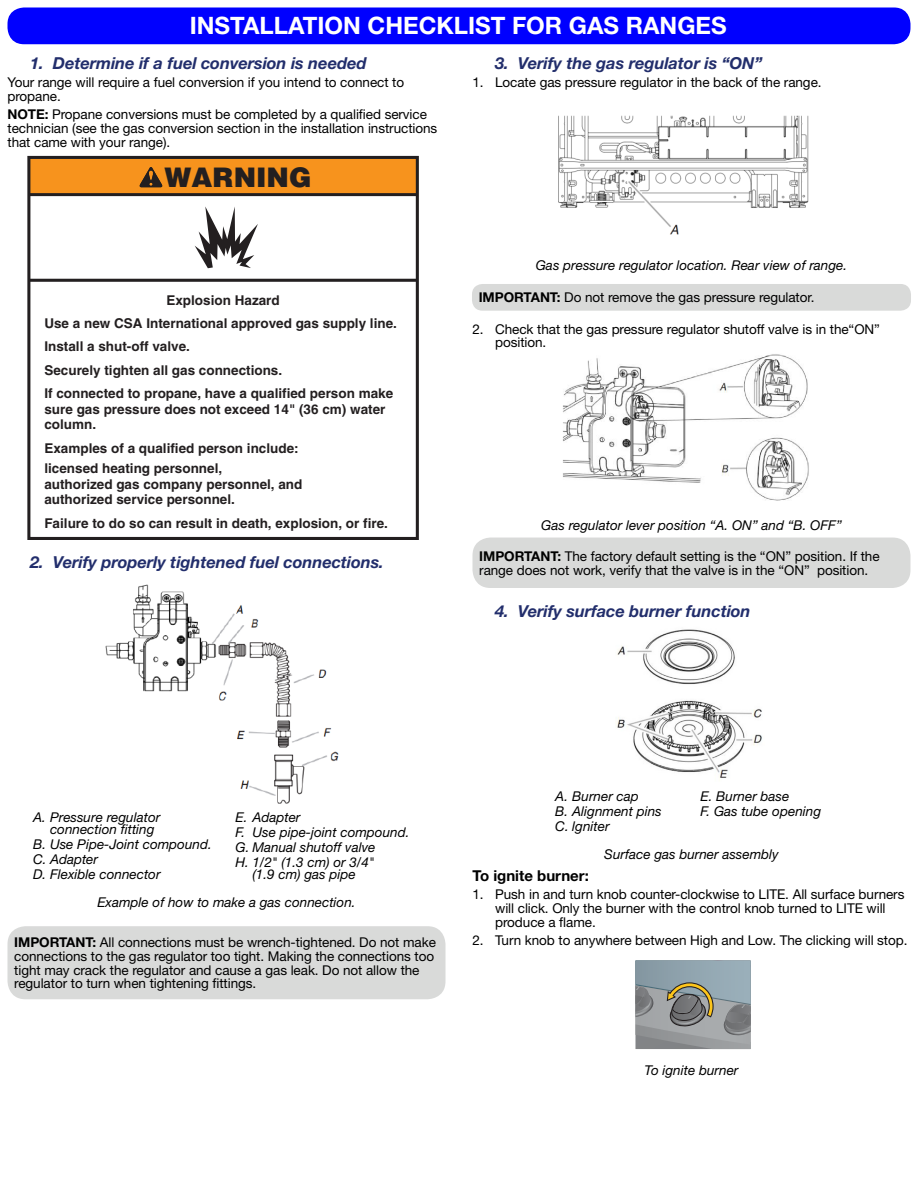
<style>
.page{position:relative;width:918px;height:1188px;background:#fff}
.page>*{position:absolute;margin:0;border:0;box-sizing:border-box;transform-origin:0 0}
.t1{font:900 27px "Helvetica";color:#231f20}
.t2{font:700 24px "Helvetica Neue LT Std";color:#fff}
.t3{font:italic 700 16.5px "Helvetica Neue LT Std";letter-spacing:-.005em;color:#222e6c}
.t4{font:700 15px "Helvetica Neue LT Std";color:#000}
.Body{font:13.5px/13.8px "Helvetica Neue LT Std";letter-spacing:-.005em;color:#000}
.Table_Callouts{font:italic 13.5px/15px "Helvetica Neue LT Std";color:#000}
.t5{font:700 13.5px/23.2px "Helvetica";color:#231f20}
.s1{font-weight:700}
.s2{font-weight:700;color:#040503}
</style>
<div class="page">
<div style="left:8px;top:8px;width:902px;height:36px;background:#00f;border-radius:16px"></div>
<div style="left:472px;top:284px;width:439px;height:27px;background:#d9dad9;border-radius:11px"></div>
<div style="left:472px;top:538px;width:438px;height:50px;background:#d9dad9;border-radius:18px"></div>
<hr style="left:29px;top:279px;width:388px;height:3px;background:#231f20">
<div style="left:29px;top:159px;width:388px;height:36px;background:#f7931d"></div>
<div style="left:27px;top:156px;width:392px;height:384px;border:3px solid #231f20"></div>
<svg style="left:139px;top:167px;width:24px;height:20px"></svg>
<svg style="left:195px;top:207px;width:63px;height:61px"></svg>
<hr style="left:29px;top:193px;width:389px;height:3px;background:#231f20">
<img style="left:105px;top:584px;width:234px;height:220px">
<img style="left:558px;top:115px;width:251px;height:120px">
<img style="left:563px;top:354px;width:246px;height:147px">
<img style="left:617px;top:629px;width:145px;height:149px">
<svg style="left:635px;top:961px;width:116px;height:88px;background:#8f9698"></svg>
<div style="left:8px;top:926px;width:438px;height:73px;background:#d9dad9;border-radius:18px"></div>
<p class="t2" style="left:190px;top:11px;width:538px">INSTALLATION CHECKLIST FOR GAS RANGES</p>
<p class="t3" style="left:30px;top:53px;width:338px">1. Determine if a fuel conversion is needed</p>
<p class="Body" style="left:8px;top:75px;width:398px">Your range will require a fuel conversion if you intend to connect to propane.</p>
<p class="Body" style="left:8px;top:108px;width:431px"><span class="s1">NOTE:</span> Propane conversions must be completed by a qualified service technician (see the gas conversion section in the installation instructions that came with your range).</p>
<p class="t3" style="left:495px;top:53px;width:269px">3. Verify the gas regulator is “ON”</p>
<p class="Body" style="left:472px;top:75px;width:351px">1. Locate gas pressure regulator in the back of the range.</p>
<p class="t1" style="left:165px;top:159px;width:148px">WARNING</p>
<p class="t5" style="left:44px;top:288px;width:354px;text-indent:122px">Explosion Hazard<br>Use a new CSA International approved gas supply line.<br>Install a shut-off valve.<br>Securely tighten all gas connections.<br>If connected to propane, have a qualified person make</p>
<p class="t5" style="left:44px;top:401px;width:343px;line-height:15.8px">sure gas pressure does not exceed 14" (36 cm) water column.</p>
<p class="t5" style="left:44px;top:438px;width:256px;line-height:20.2px">Examples of a qualified person include: licensed heating personnel,</p>
<p class="t5" style="left:44px;top:476px;width:260px;line-height:15.8px">authorized gas company personnel, and authorized service personnel.</p>
<p class="t5" style="left:44px;top:511px;width:345px">Failure to do so can result in death, explosion, or fire.</p>
<p class="t3" style="left:30px;top:552px;width:355px">2. Verify properly tightened fuel connections.</p>
<p class="Table_Callouts" style="left:536px;top:258px;width:313px">Gas pressure regulator location. Rear view of range.</p>
<p class="Body" style="left:479px;top:290px;width:337px"><span class="s1">IMPORTANT:</span> Do not remove the gas pressure regulator.</p>
<p class="Table_Callouts" style="left:506px;top:288px;width:372px">Figure D: Gas pressure regulator location. Rear view of range.</p>
<p class="Body" style="left:495px;top:322px;width:386px;text-indent:-23px">2. Check that the gas pressure regulator shutoff valve is in the“ON” position.</p>
<p class="Table_Callouts" style="left:541px;top:518px;width:302px">Gas regulator lever position “A. ON” and “B. OFF”</p>
<p class="Body" style="left:479px;top:549px;width:402px"><span class="s2">IM</span><span class="s1">PORTANT:</span> The factory default setting is the “ON” position. If the range does not work, verify that the valve is in the “ON” position.</p>
<p class="t3" style="left:495px;top:601px;width:257px">4. Verify surface burner function</p>
<p class="Table_Callouts" style="left:50px;top:811px;width:112px;line-height:12px;text-indent:-17px">A. Pressure regulator connection fitting</p>
<p class="Table_Callouts" style="left:33px;top:837px;width:180px">B. Use Pipe-Joint compound.<br>C. Adapter<br>D. Flexible connector</p>
<p class="Table_Callouts" style="left:235px;top:810px;width:175px">E. Adapter<br>F. Use pipe-joint compound.<br>G. Manual shutoff valve<br>H. 1/2" (1.3 cm) or 3/4"</p>
<p class="Table_Callouts" style="left:252px;top:867px;width:105px">(1.9 cm) gas pipe</p>
<p class="Table_Callouts" style="left:97px;top:894px;width:260px">Example of how to make a gas connection.</p>
<p class="Body" style="left:14px;top:935px;width:423px"><span class="s1">IMPORTANT:</span> All connections must be wrench-tightened. Do not make connections to the gas regulator too tight. Making the connections too tight may crack the regulator and cause a gas leak. Do not allow the regulator to turn when tightening fittings.</p>
<p class="Table_Callouts" style="left:555px;top:789px;width:108px">A. Burner cap<br>B. Alignment pins<br>C. lgniter</p>
<p class="Table_Callouts" style="left:701px;top:789px;width:122px">E. Burner base<br>F. Gas tube opening</p>
<p class="Table_Callouts" style="left:604px;top:846px;width:176px">Surface gas burner assembly</p>
<p class="t4" style="left:472px;top:866px;width:118px">To ignite burner:</p>
<p class="Body" style="left:495px;top:887px;width:411px;text-indent:-23px">1. Push in and turn knob counter-clockwise to LITE. All surface burners will click. Only the burner with the control knob turned to LITE will produce a flame.</p>
<p class="Body" style="left:472px;top:933px;width:437px">2. Turn knob to anywhere between High and Low. The clicking will stop.</p>
<p class="Table_Callouts" style="left:645px;top:1062px;width:95px">To ignite burner</p>
</div>
